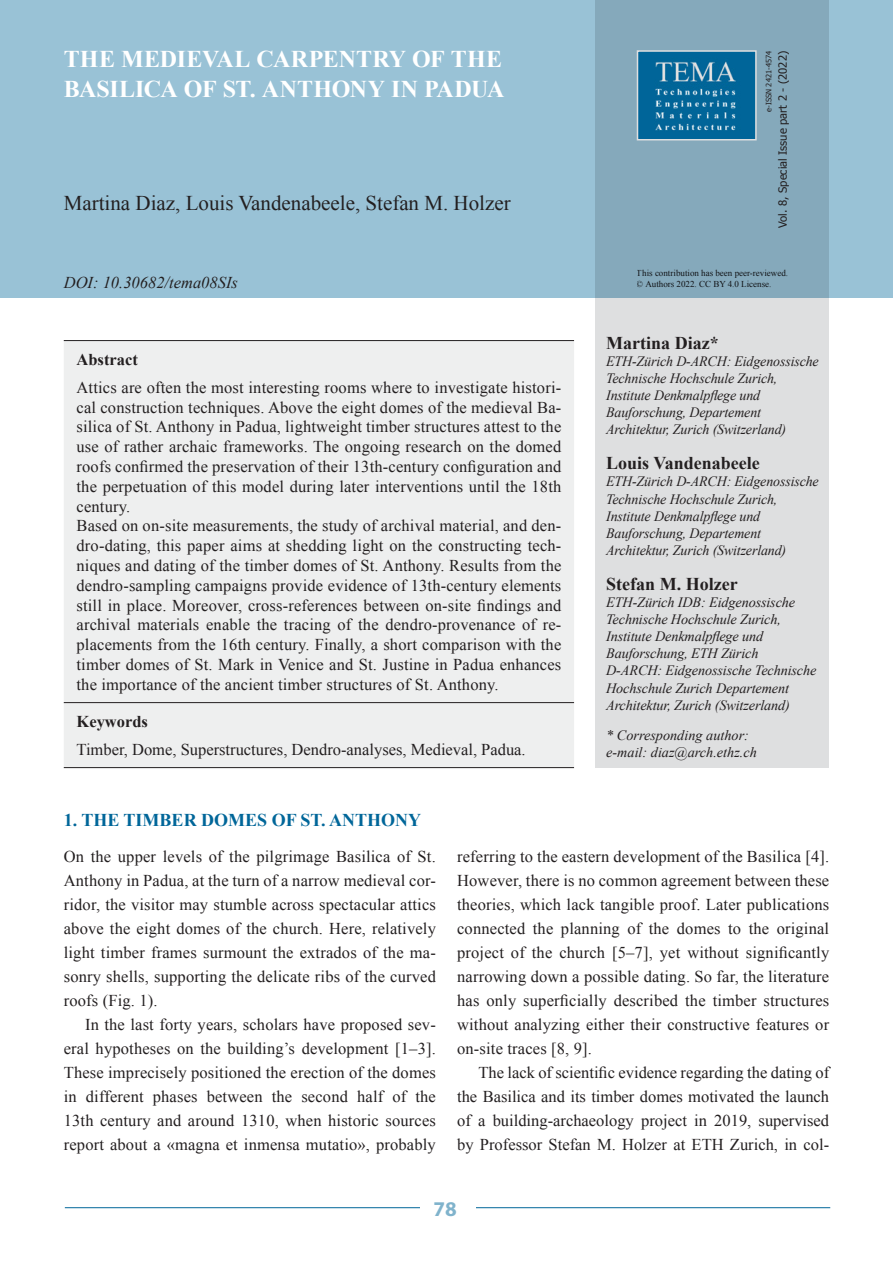
<style>
.page{position:relative;width:893px;height:1263px;background:#fff}
.page>*{position:absolute;margin:0;border:0;box-sizing:border-box;transform-origin:0 0}
.TITOLO_ARTICOLO{font:700 24px/30px "Times New Roman";letter-spacing:-.005em;color:#fff}
.FIRME{font:21px "Times New Roman";color:#231f20}
.t1{font:700 21px "Myriad Pro";color:#80b3cc}
.AUTORI{font:700 18px "Times New Roman";color:#231f20}
.TITOLO_1_Livello{font:700 18px "Times New Roman";color:#069}
.TESTO_ABSTRACT{font:16.5px/19.8px "Times New Roman";letter-spacing:.01em;color:#231f20;text-align:justify}
.TESTO{font:16.5px/24px "Times New Roman";letter-spacing:.01em;color:#231f20;text-align:justify}
.TESTO_noRIENTRO{font:16.5px/24px "Times New Roman";letter-spacing:.01em;color:#231f20;text-align:justify}
.DOI{font:italic 16.5px "Times New Roman";color:#231f20}
.HIGHLIGHTS{font:700 16.5px "Times New Roman";color:#231f20}
.REFERENZE_AUTORI{font:italic 14.25px/17.1px "Times New Roman";letter-spacing:-.01em;color:#231f20}
.t2{font:11.25px "Tahoma";color:#231f20}
.t3{font:9px/10.8px "Times New Roman";color:#231f20}
.t4{font:7.5px "Tahoma";color:#231f20}
</style>
<div class="page">
<div style="left:0;top:0;width:893px;height:298px;background:#99c2d6"></div>
<svg style="left:595px;top:0;width:234px;height:768px;background:#beccd3"></svg>
<img style="left:640px;top:53px;width:114px;height:84px">
<div style="left:637px;top:50px;width:120px;height:90px;border:2px solid #dedfe0"></div>
<hr style="left:65px;top:1207px;width:765px;height:1px;background:#069">
<div style="left:420px;top:1195px;width:55px;height:25px;background:#fff"></div>
<div style="left:64px;top:341px;width:510px;height:426px;background:#eeefef"></div>
<hr style="left:64px;top:340px;width:510px;height:1px;background:#231f20">
<hr style="left:64px;top:702px;width:510px;height:1px;background:#231f20">
<hr style="left:64px;top:767px;width:510px;height:1px;background:#231f20">
<p class="TITOLO_ARTICOLO" style="left:64px;top:44px;width:442px">THE MEDIEVAL CARPENTRY OF THE<br>BASILICA OF ST. ANTHONY IN PADUA</p>
<p class="FIRME" style="left:64px;top:189px;width:448px">Martina Diaz, Louis Vandenabeele, Stefan M. Holzer</p>
<p class="DOI" style="left:64px;top:271px;width:176px">DOI: 10.30682/tema08SIs</p>
<p class="HIGHLIGHTS" style="left:77px;top:348px;width:63px">Abstract</p>
<p class="TESTO_ABSTRACT" style="left:77px;top:377px;width:486px">Attics are often the most interesting rooms where to investigate histori&shy;cal construction techniques. Above the eight domes of the medieval Ba&shy;silica of St. Anthony in Padua, lightweight timber structures attest to the use of rather archaic frameworks. The ongoing research on the domed roofs confirmed the preservation of their 13th-century configuration and the perpetuation of this model during later interventions until the 18th century.</p>
<p class="TESTO_ABSTRACT" style="left:77px;top:516px;width:486px">Based on on-site measurements, the study of archival material, and den&shy;dro-dating, this paper aims at shedding light on the constructing tech&shy;niques and dating of the timber domes of St. Anthony. Results from the dendro-sampling campaigns provide evidence of 13th-century elements still in place. Moreover, cross-references between on-site findings and archival materials enable the tracing of the dendro-provenance of re&shy;placements from the 16th century. Finally, a short comparison with the timber domes of St. Mark in Venice and St. Justine in Padua enhances the importance of the ancient timber structures of St. Anthony.</p>
<p class="HIGHLIGHTS" style="left:77px;top:710px;width:73px">Keywords</p>
<p class="TESTO_ABSTRACT" style="left:77px;top:739px;width:451px">Timber, Dome, Superstructures, Dendro-analyses, Medieval, Padua.</p>
<p class="t4" style="left:764px;top:111px;width:62px;rotate:-90deg">e-ISSN 2421-4574</p>
<p class="t2" style="left:775px;top:228px;width:178px;rotate:-90deg">Vol. 8, Special Issue part 2 - (2022)</p>
<p class="t3" style="left:637px;top:268px;width:153px">This contribution has been peer-reviewed. © Authors 2022. CC BY 4.0 License.</p>
<p class="AUTORI" style="left:606px;top:330px;width:114px">Martina Diaz*</p>
<p class="REFERENZE_AUTORI" style="left:606px;top:352px;width:214px">ETH-Zürich D-ARCH: Eidgenossische<br>Technische Hochschule Zurich,<br>Institute Denkmalpflege und<br>Bauforschung, Departement<br>Architektur, Zurich (Switzerland)</p>
<p class="AUTORI" style="left:606px;top:451px;width:155px">Louis Vandenabeele</p>
<p class="REFERENZE_AUTORI" style="left:606px;top:473px;width:214px">ETH-Zürich D-ARCH: Eidgenossische<br>Technische Hochschule Zurich,<br>Institute Denkmalpflege und<br>Bauforschung, Departement<br>Architektur, Zurich (Switzerland)</p>
<p class="AUTORI" style="left:606px;top:571px;width:133px">Stefan M. Holzer</p>
<p class="REFERENZE_AUTORI" style="left:606px;top:593px;width:212px">ETH-Zürich IDB: Eidgenossische<br>Technische Hochschule Zurich,<br>Institute Denkmalpflege und<br>Bauforschung, ETH Zürich<br>D-ARCH: Eidgenossische Technische<br>Hochschule Zurich Departement<br>Architektur, Zurich (Switzerland)</p>
<p class="REFERENZE_AUTORI" style="left:606px;top:727px;width:144px">* Corresponding author:</p>
<p class="REFERENZE_AUTORI" style="left:606px;top:744px;width:152px">e-mail: diaz@arch.ethz.ch</p>
<p class="TITOLO_1_Livello" style="left:64px;top:807px;width:359px">1. THE TIMBER DOMES OF ST. ANTHONY</p>
<p class="TESTO_noRIENTRO" style="left:64px;top:844px;width:374px">On the upper levels of the pilgrimage Basilica of St.<br>Anthony in Padua, at the turn of a narrow medieval cor&shy;ridor, the visitor may stumble across spectacular attics above the eight domes of the church. Here, relatively light timber frames surmount the extrados of the ma&shy;sonry shells, supporting the delicate ribs of the curved roofs (Fig. 1).</p>
<p class="TESTO" style="left:64px;top:1012px;width:374px;text-indent:21px">In the last forty years, scholars have proposed sev&shy;eral hypotheses on the building’s development [1–3].<br>These imprecisely positioned the erection of the domes in different phases between the second half of the 13th century and around 1310, when historic sources report about a «magna et inmensa mutatio», probably</p>
<p class="TESTO" style="left:457px;top:844px;width:374px">referring to the eastern development of the Basilica [4].<br>However, there is no common agreement between these theories, which lack tangible proof. Later publications connected the planning of the domes to the original project of the church [5–7], yet without significantly narrowing down a possible dating. So far, the literature has only superficially described the timber structures without analyzing either their constructive features or on-site traces [8, 9].</p>
<p class="TESTO" style="left:457px;top:1060px;width:374px;text-indent:21px">The lack of scientific evidence regarding the dating of the Basilica and its timber domes motivated the launch of a building-archaeology project in 2019, supervised by Professor Stefan M. Holzer at ETH Zurich, in col-</p>
<p class="t1" style="left:434px;top:1195px;width:25px">78</p>
</div>
